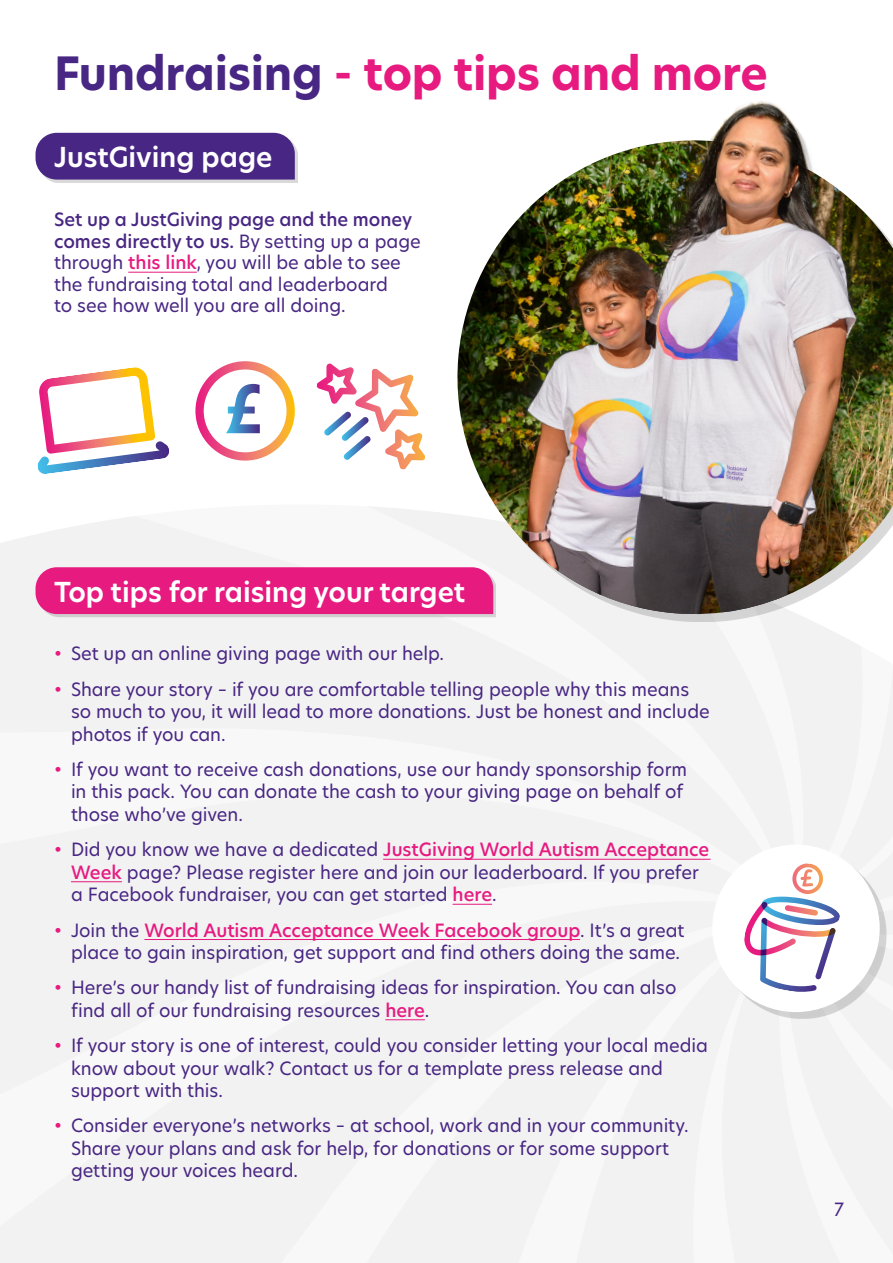
<style>
.page{position:relative;width:893px;height:1263px;background:#fff}
.page>*{position:absolute;margin:0;border:0;box-sizing:border-box;transform-origin:0 0}
.t1{font:700 45px "TP Hero";letter-spacing:-.005em;color:#e71a80}
.t2{font:600 27px "TP Hero";color:#fff}
.t3{font:18px/22.5px "TP Hero";letter-spacing:-.005em;color:#482683}
.s1{color:#482683}
.s2{font-weight:500}
.s3{font-weight:500;color:#e71a80}
.s4{color:#e71a80}
</style>
<div class="page">
<div style="left:0;top:507px;width:893px;height:756px;background:#f2f2f2"></div>
<img style="left:447px;top:101px;width:446px;height:520px">
<div style="left:719px;top:851px;width:168px;height:168px;background:#000;opacity:.15"></div>
<div style="left:712px;top:845px;width:168px;height:167px;background:#fff;border-radius:50%"></div>
<svg style="left:37px;top:367px;width:132px;height:107px"></svg>
<svg style="left:195px;top:361px;width:100px;height:100px"></svg>
<svg style="left:316px;top:364px;width:109px;height:106px"></svg>
<div style="left:38px;top:136px;width:260px;height:47px;background:#000;opacity:.15"></div>
<div style="left:36px;top:133px;width:259px;height:47px;background:#482683"></div>
<div style="left:38px;top:570px;width:458px;height:47px;background:#000;opacity:.15"></div>
<div style="left:36px;top:567px;width:457px;height:47px;background:#e71a80"></div>
<hr style="left:128px;top:272px;width:69px;height:1px;background:#e71a80">
<hr style="left:383px;top:859px;width:328px;height:1px;background:#e71a80">
<hr style="left:71px;top:881px;width:51px;height:1px;background:#e71a80">
<hr style="left:453px;top:904px;width:39px;height:1px;background:#e71a80">
<hr style="left:144px;top:939px;width:436px;height:1px;background:#e71a80">
<hr style="left:385px;top:1019px;width:40px;height:1px;background:#e71a80">
<svg style="left:744px;top:863px;width:96px;height:129px"></svg>
<h1 class="t1" style="left:54px;top:43px;width:715px"><span class="s1">Fundraising</span> - top tips and more</h1>
<h2 class="t2" style="left:54px;top:139px;width:220px">JustGiving page</h2>
<p class="t3" style="left:54px;top:208px;width:368px;line-height:21.6px"><span class="s2">Set up a JustGiving page and the money comes directly to us.</span> By setting up a page through <span class="s3">this link</span>, you will be able to see the fundraising total and leaderboard<br>to see how well you are all doing.</p>
<h2 class="t2" style="left:54px;top:573px;width:413px">Top tips for raising your target</h2>
<p class="t3" style="left:54px;top:642px;width:392px"><span class="s4">•</span> Set up an online giving page with our help.</p>
<p class="t3" style="left:71px;top:677px;width:640px;text-indent:-17px"><span class="s4">•</span> Share your story – if you are comfortable telling people why this means so much to you, it will lead to more donations. Just be honest and include photos if you can.</p>
<p class="t3" style="left:71px;top:758px;width:618px;text-indent:-17px"><span class="s4">•</span> If you want to receive cash donations, use our handy sponsorship form in this pack. You can donate the cash to your giving page on behalf of those who’ve given.</p>
<p class="t3" style="left:71px;top:838px;width:640px;text-indent:-17px"><span class="s4">•</span> Did you know we have a dedicated <span class="s3">JustGiving World Autism Acceptance<br>Week</span> page? Please register here and join our leaderboard. If you prefer a Facebook fundraiser, you can get started <span class="s3">here</span>.</p>
<p class="t3" style="left:54px;top:918px;width:632px;text-align:right"><span class="s4">•</span> Join the <span class="s3">World Autism Acceptance Week Facebook group</span>. It’s a great place to gain inspiration, get support and find others doing the same.</p>
<p class="t3" style="left:71px;top:976px;width:607px;text-indent:-17px"><span class="s4">•</span> Here’s our handy list of fundraising ideas for inspiration. You can also find all of our fundraising resources <span class="s3">here</span>.</p>
<p class="t3" style="left:71px;top:1034px;width:638px;text-indent:-17px"><span class="s4">•</span> If your story is one of interest, could you consider letting your local media know about your walk? Contact us for a template press release and support with this.</p>
<p class="t3" style="left:71px;top:1114px;width:619px;text-indent:-17px"><span class="s4">•</span> Consider everyone’s networks – at school, work and in your community.<br>Share your plans and ask for help, for donations or for some support getting your voices heard.</p>
<p class="t3" style="left:834px;top:1198px;width:11px">7</p>
</div>
